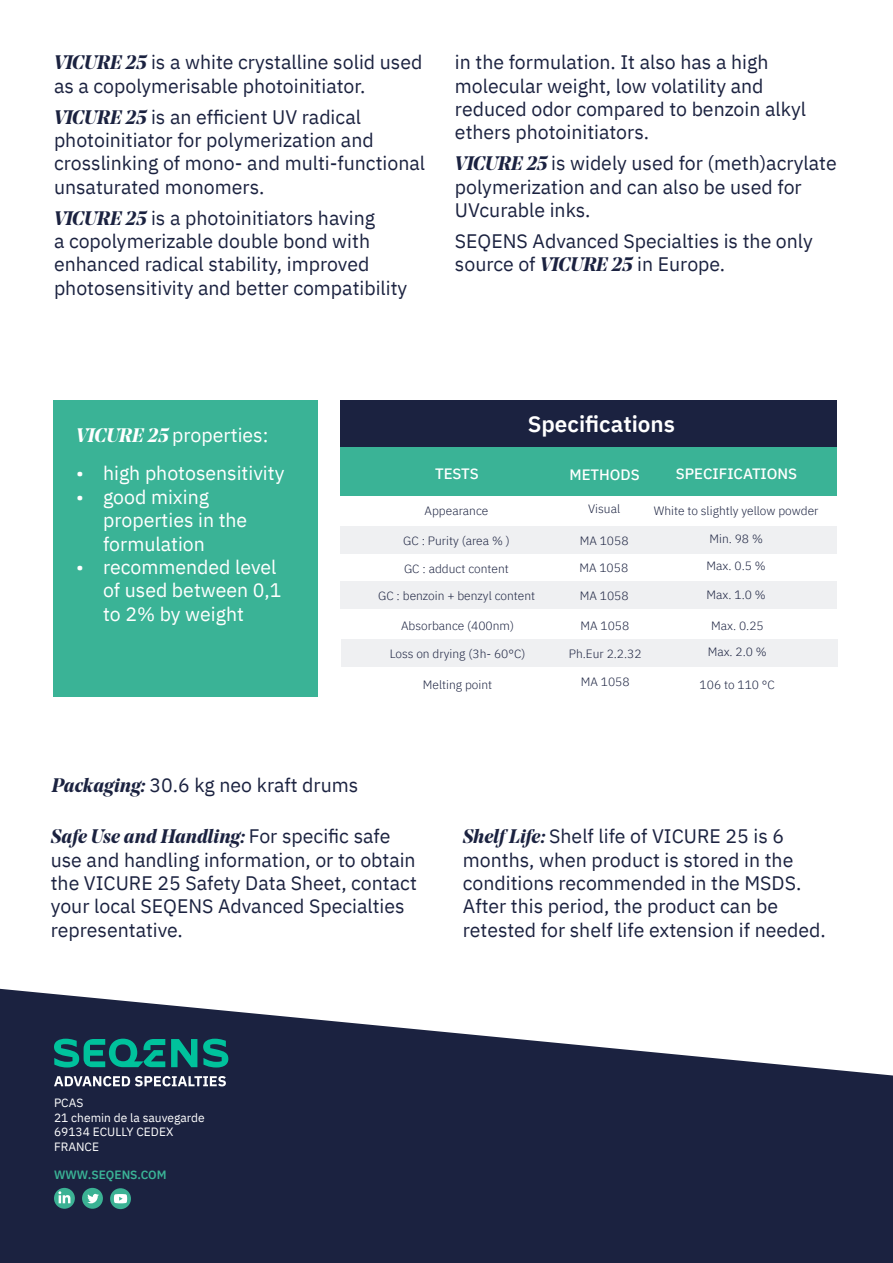
<style>
.page{position:relative;width:893px;height:1263px;background:#fff}
.page>*{position:absolute;margin:0;border:0;box-sizing:border-box;transform-origin:0 0}
.t1{font:600 22.5px "IBM Plex Sans";color:#fff}
.t2{font:19.5px/23.4px "IBM Plex Sans";color:#1b2240}
.t3{font:19.5px/23.4px "IBM Plex Sans";color:#fff}
.t4{font:italic 700 19.5px "Noe Display";color:#1b2240}
.t5{font:500 15px "IBM Plex Sans";color:#fff}
.t6{font:300 12px "IBM Plex Sans";color:#1b2240}
.t7{font:12px/14.4px "IBM Plex Sans";color:#fff}
.t8{font:600 12px "IBM Plex Sans";color:#3ab396}
.s1{font-family:"Noe Display";font-weight:700;font-style:italic}
.s2{font-family:"IBM Plex Sans";font-weight:400;font-style:normal}
</style>
<div class="page">
<svg style="left:0;top:989px;width:893px;height:274px;fill:#1b2240"></svg>
<div style="left:82px;top:1188px;width:21px;height:21px;background:#3bb294;border-radius:50%"></div>
<svg style="left:87px;top:1194px;width:12px;height:9px"></svg>
<svg style="left:54px;top:1188px;width:21px;height:21px"></svg>
<svg style="left:58px;top:1191px;width:12px;height:12px"></svg>
<div style="left:110px;top:1188px;width:21px;height:21px;background:#3bb294;border-radius:50%"></div>
<svg style="left:114px;top:1194px;width:13px;height:9px"></svg>
<svg style="left:203px;top:1039px;width:25px;height:28px"></svg>
<svg style="left:54px;top:1039px;width:111px;height:28px;background:#0c7871"></svg>
<svg style="left:171px;top:1039px;width:26px;height:28px"></svg>
<svg style="left:54px;top:1076px;width:172px;height:10px"></svg>
<div style="left:54px;top:400px;width:264px;height:296px;background:#3ab396"></div>
<div style="left:340px;top:446px;width:497px;height:50px;background:#3ab396"></div>
<div style="left:340px;top:526px;width:497px;height:27px;background:#eff0f2"></div>
<div style="left:340px;top:400px;width:497px;height:46px;background:#1b2240"></div>
<div style="left:340px;top:581px;width:497px;height:27px;background:#eff0f2"></div>
<div style="left:341px;top:639px;width:497px;height:27px;background:#eff0f2"></div>
<p class="t2" style="left:54px;top:49px;width:370px"><span class="s1">VICURE 25</span> is a white crystalline solid used as a copolymerisable photoinitiator.</p>
<p class="t2" style="left:54px;top:103px;width:373px"><span class="s1">VICURE 25</span> is an efficient UV radical photoinitiator for polymerization and crosslinking of mono- and multi-functional unsaturated monomers.</p>
<p class="t2" style="left:54px;top:204px;width:355px"><span class="s1">VICURE 25</span> is a photoinitiators having<br>a copolymerizable double bond with enhanced radical stability, improved photosensitivity and better compatibility</p>
<p class="t2" style="left:455px;top:49px;width:353px">in the formulation. It also has a high molecular weight, low volatility and reduced odor compared to benzoin alkyl ethers photoinitiators.</p>
<p class="t2" style="left:455px;top:150px;width:383px"><span class="s1">VICURE 25</span> is widely used for (meth)acrylate polymerization and can also be used for<br>UVcurable inks.</p>
<p class="t2" style="left:455px;top:228px;width:359px">SEQENS Advanced Specialties is the only source of <span class="s1">VICURE 25</span> in Europe.</p>
<p class="t3" style="left:76px;top:422px;width:194px"><span class="s1">VICURE 25</span> properties:</p>
<p class="t3" style="left:76px;top:460px;width:210px">• high photosensitivity</p>
<p class="t3" style="left:103px;top:483px;width:146px;text-indent:-27px">• good mixing properties in the formulation</p>
<p class="t3" style="left:103px;top:554px;width:180px;text-indent:-27px">• recommended level of used between 0,1 to 2% by weight</p>
<p class="t1" style="left:528px;top:407px;width:149px">Specifications</p>
<p class="t5" style="left:435px;top:462px;width:45px">TESTS</p>
<p class="t5" style="left:569px;top:463px;width:72px">METHODS</p>
<p class="t6" style="left:425px;top:501px;width:65px">Appearance</p>
<p class="t6" style="left:588px;top:499px;width:34px">Visual</p>
<p class="t6" style="left:403px;top:532px;width:108px">GC : Purity (area % )</p>
<p class="t6" style="left:580px;top:532px;width:50px">MA 1058</p>
<p class="t6" style="left:579px;top:558px;width:50px">MA 1058</p>
<p class="t6" style="left:404px;top:560px;width:106px">GC : adduct content</p>
<p class="t6" style="left:378px;top:587px;width:158px">GC : benzoin + benzyl content</p>
<p class="t6" style="left:580px;top:587px;width:50px">MA 1058</p>
<p class="t6" style="left:401px;top:617px;width:115px">Absorbance (400nm)</p>
<p class="t6" style="left:580px;top:617px;width:50px">MA 1058</p>
<p class="t6" style="left:390px;top:645px;width:137px">Loss on drying (3h- 60°C)</p>
<p class="t6" style="left:569px;top:645px;width:74px">Ph.Eur 2.2.32</p>
<p class="t5" style="left:676px;top:462px;width:123px">SPECIFICATIONS</p>
<p class="t6" style="left:654px;top:501px;width:166px">White to slightly yellow powder</p>
<p class="t6" style="left:709px;top:530px;width:55px">Min. 98 %</p>
<p class="t6" style="left:707px;top:557px;width:61px">Max. 0.5 %</p>
<p class="t6" style="left:707px;top:585px;width:61px">Max. 1.0 %</p>
<p class="t6" style="left:711px;top:617px;width:54px">Max. 0.25</p>
<p class="t6" style="left:708px;top:643px;width:61px">Max. 2.0 %</p>
<p class="t6" style="left:423px;top:675px;width:71px">Melting point</p>
<p class="t6" style="left:581px;top:673px;width:50px">MA 1058</p>
<p class="t6" style="left:700px;top:675px;width:77px">106 to 110 °C</p>
<p class="t2" style="left:52px;top:771px;width:308px"><span class="s1">Packaging:</span> 30.6 kg neo kraft drums</p>
<p class="t4" style="left:51px;top:824px;width:341px">Safe Use and Handling: <span class="s2">For specific safe</span></p>
<p class="t2" style="left:51px;top:846px;width:368px">use and handling information, or to obtain the VICURE 25 Safety Data Sheet, contact your local SEQENS Advanced Specialties representative.</p>
<p class="t2" style="left:463px;top:823px;width:364px"><span class="s1">Shelf Life:</span> Shelf life of VICURE 25 is 6 months, when product is stored in the conditions recommended in the MSDS.<br>After this period, the product can be retested for shelf life extension if needed.</p>
<p class="t7" style="left:54px;top:1095px;width:152px">PCAS<br>21 chemin de la sauvegarde<br>69134 ECULLY CEDEX<br>FRANCE</p>
<p class="t8" style="left:54px;top:1166px;width:114px">WWW.SEQENS.COM</p>
</div>
